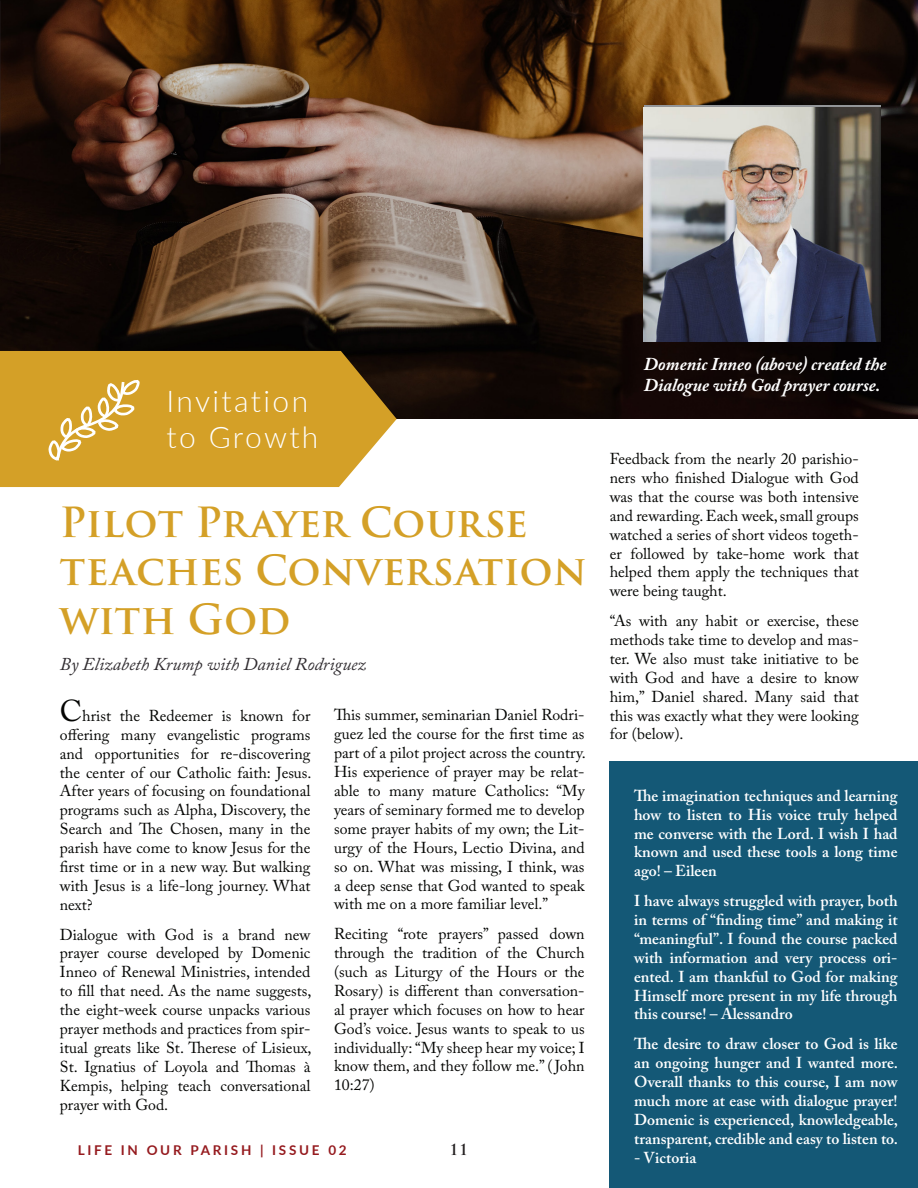
<style>
.page{position:relative;width:918px;height:1188px;background:#fff}
.page>*{position:absolute;margin:0;border:0;box-sizing:border-box;transform-origin:0 0}
.Subheadline{font:600 40.5px/48.6px "Trajan Pro 3";color:#d4a027}
.Headline{font:300 30px "Lato";letter-spacing:.08em;color:#fff}
.Subheadline-2{font:italic 700 18px/21.6px "Adobe Caslon Pro";color:#fff}
.Subheadline-3{font:italic 18px "Adobe Caslon Pro";color:#302c30}
.Paragraph_Style_2{font:15.75px/18.9px "Adobe Caslon Pro";color:#040503;text-align:justify}
.Paragraph_Style_2-2{font:600 15.75px/18.9px "Adobe Caslon Pro";color:#fff;text-align:justify}
.t1{font:600 15px "Trajan Pro 3";color:#231f20}
.t2{font:700 13.5px "Lato";letter-spacing:.2em;color:#951a1e}
.s1{font-size:30px}
</style>
<div class="page">
<img style="left:0;top:0;width:918px;height:418px">
<div style="left:610px;top:761px;width:308px;height:427px;background:#145876"></div>
<svg style="left:0;top:351px;width:397px;height:136px;background:#cd9d2f"></svg>
<svg style="left:37px;top:376px;width:109px;height:88px;background:#d9ac44"></svg>
<img style="left:644px;top:107px;width:236px;height:235px">
<p class="Headline" style="left:166px;top:380px;width:143px">Invitation</p>
<p class="Headline" style="left:166px;top:416px;width:154px">to Growth</p>
<p class="Subheadline" style="left:60px;top:499px;width:529px">Pilot Prayer Course teaches Conversation with God</p>
<p class="Subheadline-3" style="left:60px;top:653px;width:308px">By Elizabeth Krump with Daniel Rodriguez</p>
<p class="Paragraph_Style_2" style="left:60px;top:706px;width:253px"><span class="s1">C</span>hrist the Redeemer is known for offering many evangelistic programs and opportunities for re-discovering the center of our Catholic faith: Jesus.<br>After years of focusing on foundational programs such as Alpha, Discovery, the Search and The Chosen, many in the parish have come to know Jesus for the first time or in a new way. But walking with Jesus is a life-long journey. What next?</p>
<p class="Paragraph_Style_2" style="left:60px;top:925px;width:253px">Dialogue with God is a brand new prayer course developed by Domenic Inneo of Renewal Ministries, intended to fill that need. As the name suggests, the eight-week course unpacks various prayer methods and practices from spir&shy;itual greats like St. Therese of Lisieux, St. Ignatius of Loyola and Thomas à Kempis, helping teach conversational prayer with God.</p>
<p class="Paragraph_Style_2" style="left:334px;top:706px;width:253px">This summer, seminarian Daniel Rodri&shy;guez led the course for the first time as part of a pilot project across the country.<br>His experience of prayer may be relat&shy;able to many mature Catholics: “My years of seminary formed me to develop some prayer habits of my own; the Lit&shy;urgy of the Hours, Lectio Divina, and so on. What was missing, I think, was a deep sense that God wanted to speak with me on a more familiar level.”</p>
<p class="Paragraph_Style_2" style="left:334px;top:924px;width:252px">Reciting “rote prayers” passed down through the tradition of the Church (such as Liturgy of the Hours or the Rosary) is different than conversation&shy;al prayer which focuses on how to hear God’s voice. Jesus wants to speak to us individually: “My sheep hear my voice; I know them, and they follow me.” ( John 10:27)</p>
<p class="t2" style="left:78px;top:1140px;width:270px">LIFE IN OUR PARISH | ISSUE 02</p>
<p class="t1" style="left:451px;top:1139px;width:18px">11</p>
<p class="Subheadline-2" style="left:644px;top:352px;width:244px">Domenic Inneo (above) created the<br>Dialogue with God prayer course.</p>
<p class="Paragraph_Style_2" style="left:610px;top:449px;width:251px">Feedback from the nearly 20 parishio&shy;ners who finished Dialogue with God was that the course was both intensive and rewarding. Each week, small groups watched a series of short videos togeth&shy;er followed by take-home work that helped them apply the techniques that were being taught.</p>
<p class="Paragraph_Style_2" style="left:610px;top:611px;width:251px">“As with any habit or exercise, these methods take time to develop and mas&shy;ter. We also must take initiative to be with God and have a desire to know him,” Daniel shared. Many said that this was exactly what they were looking for (below).</p>
<p class="Paragraph_Style_2-2" style="left:634px;top:786px;width:265px">The imagination techniques and learning how to listen to His voice truly helped me converse with the Lord. I wish I had known and used these tools a long time ago! – Eileen</p>
<p class="Paragraph_Style_2-2" style="left:634px;top:891px;width:265px">I have always struggled with prayer, both in terms of “finding time” and making it “meaningful”. I found the course packed with information and very process ori&shy;ented. I am thankful to God for making Himself more present in my life through this course! – Alessandro</p>
<p class="Paragraph_Style_2-2" style="left:634px;top:1034px;width:266px">The desire to draw closer to God is like an ongoing hunger and I wanted more.<br>Overall thanks to this course, I am now much more at ease with dialogue prayer!<br>Domenic is experienced, knowledgeable, transparent, credible and easy to listen to.</p>
<p class="Paragraph_Style_2-2" style="left:634px;top:1148px;width:64px">- Victoria</p>
</div>
